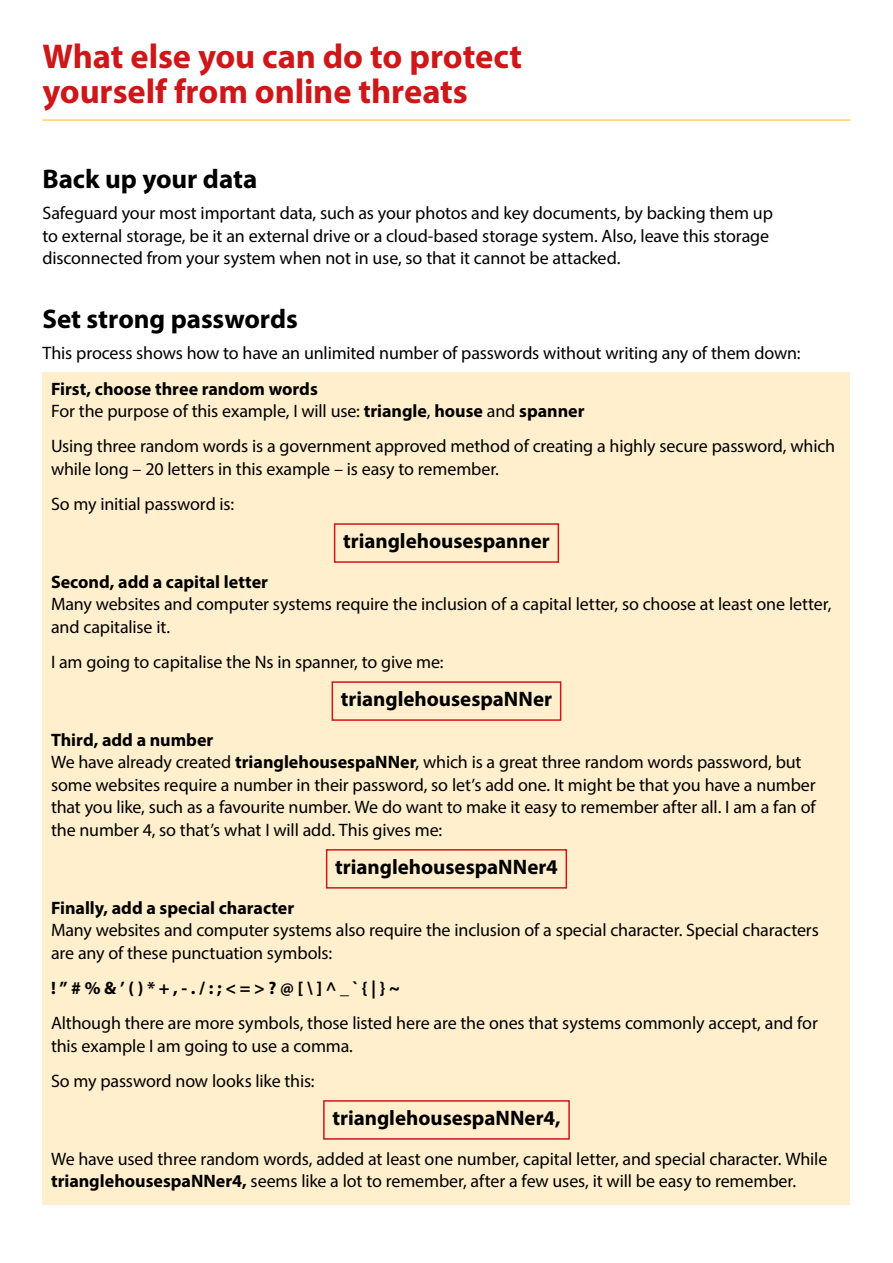
<style>
.page{position:relative;width:893px;height:1263px;background:#fff}
.page>*{position:absolute;margin:0;border:0;box-sizing:border-box;transform-origin:0 0}
.Section_heading{font:700 34.5px/34.5px "Myriad Pro";letter-spacing:-.005em;color:#cd1719}
.Second_subheading{font:700 27px "Myriad Pro";letter-spacing:-.005em;color:#000}
.password{font:700 21px "Myriad Pro";color:#000}
.enhanced_paragraph{font:18px/22.5px "Myriad Pro";letter-spacing:-.01em;color:#000}
.enhanced_paragraph-2{font:700 18px/22.5px "Myriad Pro";color:#000}
.s1{font-weight:400}
.s2{font-weight:700}
</style>
<div class="page">
<hr style="left:43px;top:120px;width:807px;height:1px;background:#fcbf00">
<div style="left:43px;top:372px;width:807px;height:62px;background:#ffefcd"></div>
<div style="left:43px;top:430px;width:807px;height:62px;background:#ffefcd"></div>
<div style="left:43px;top:488px;width:807px;height:39px;background:#ffefcd"></div>
<div style="left:43px;top:524px;width:807px;height:42px;background:#ffefcd"></div>
<div style="left:334px;top:523px;width:225px;height:40px;border:2px solid #cd1719"></div>
<div style="left:43px;top:566px;width:807px;height:84px;background:#ffefcd"></div>
<div style="left:43px;top:646px;width:807px;height:39px;background:#ffefcd"></div>
<div style="left:43px;top:682px;width:807px;height:42px;background:#ffefcd"></div>
<div style="left:332px;top:681px;width:229px;height:40px;border:2px solid #cd1719"></div>
<div style="left:43px;top:724px;width:807px;height:129px;background:#ffefcd"></div>
<div style="left:43px;top:850px;width:807px;height:42px;background:#ffefcd"></div>
<div style="left:326px;top:849px;width:241px;height:40px;border:2px solid #cd1719"></div>
<div style="left:43px;top:892px;width:807px;height:84px;background:#ffefcd"></div>
<div style="left:43px;top:972px;width:807px;height:39px;background:#ffefcd"></div>
<div style="left:43px;top:1007px;width:807px;height:62px;background:#ffefcd"></div>
<div style="left:43px;top:1065px;width:807px;height:39px;background:#ffefcd"></div>
<div style="left:43px;top:1101px;width:807px;height:42px;background:#ffefcd"></div>
<div style="left:323px;top:1100px;width:247px;height:40px;border:2px solid #cd1719"></div>
<div style="left:43px;top:1143px;width:807px;height:61px;background:#ffefcd"></div>
<h2 class="Section_heading" style="left:43px;top:38px;width:481px">What else you can do to protect yourself from online threats</h2>
<h4 class="Second_subheading" style="left:43px;top:161px;width:216px">Back up your data</h4>
<p class="enhanced_paragraph" style="left:43px;top:202px;width:732px">Safeguard your most important data, such as your photos and key documents, by backing them up to external storage, be it an external drive or a cloud-based storage system. Also, leave this storage disconnected from your system when not in use, so that it cannot be attacked.</p>
<h4 class="Second_subheading" style="left:43px;top:301px;width:257px">Set strong passwords</h4>
<p class="enhanced_paragraph" style="left:43px;top:342px;width:760px">This process shows how to have an unlimited number of passwords without writing any of them down:</p>
<p class="enhanced_paragraph-2" style="left:51px;top:377px;width:535px">First, choose three random words<br><span class="s1">For the purpose of this example, I will use:</span> triangle<span class="s1">,</span> house <span class="s1">and</span> spanner</p>
<p class="enhanced_paragraph" style="left:51px;top:435px;width:786px">Using three random words is a government approved method of creating a highly secure password, which while long – 20 letters in this example – is easy to remember.</p>
<p class="enhanced_paragraph" style="left:51px;top:492px;width:185px">So my initial password is:</p>
<p class="password" style="left:343px;top:527px;width:208px">trianglehousespanner</p>
<p class="enhanced_paragraph" style="left:51px;top:570px;width:782px"><span class="s2">Second, add a capital letter<br></span>Many websites and computer systems require the inclusion of a capital letter, so choose at least one letter, and capitalise it.</p>
<p class="enhanced_paragraph" style="left:51px;top:650px;width:394px">I am going to capitalise the Ns in spanner, to give me:</p>
<p class="password" style="left:341px;top:685px;width:213px">trianglehousespaNNer</p>
<p class="enhanced_paragraph" style="left:51px;top:728px;width:766px"><span class="s2">Third, add a number<br></span>We have already created <span class="s2">trianglehousespaNNer</span>, which is a great three random words password, but some websites require a number in their password, so let’s add one. It might be that you have a number that you like, such as a favourite number. We do want to make it easy to remember after all. I am a fan of the number 4, so that’s what I will add. This gives me:</p>
<p class="password" style="left:335px;top:853px;width:224px">trianglehousespaNNer4</p>
<p class="enhanced_paragraph" style="left:51px;top:896px;width:769px"><span class="s2">Finally, add a special character<br></span>Many websites and computer systems also require the inclusion of a special character. Special characters are any of these punctuation symbols:</p>
<p class="enhanced_paragraph-2" style="left:51px;top:976px;width:350px">! ” # % &amp; ’ ( ) * + , - . / : ; &lt; = &gt; ? @ [ \ ] ^ _ ` { | } ~</p>
<p class="enhanced_paragraph" style="left:51px;top:1011px;width:768px">Although there are more symbols, those listed here are the ones that systems commonly accept, and for this example I am going to use a comma.</p>
<p class="enhanced_paragraph" style="left:51px;top:1069px;width:265px">So my password now looks like this:</p>
<p class="password" style="left:332px;top:1104px;width:230px">trianglehousespaNNer4,</p>
<p class="enhanced_paragraph" style="left:51px;top:1147px;width:778px">We have used three random words, added at least one number, capital letter, and special character. While <span class="s2">trianglehousespaNNer4,</span> seems like a lot to remember, after a few uses, it will be easy to remember.</p>
</div>
